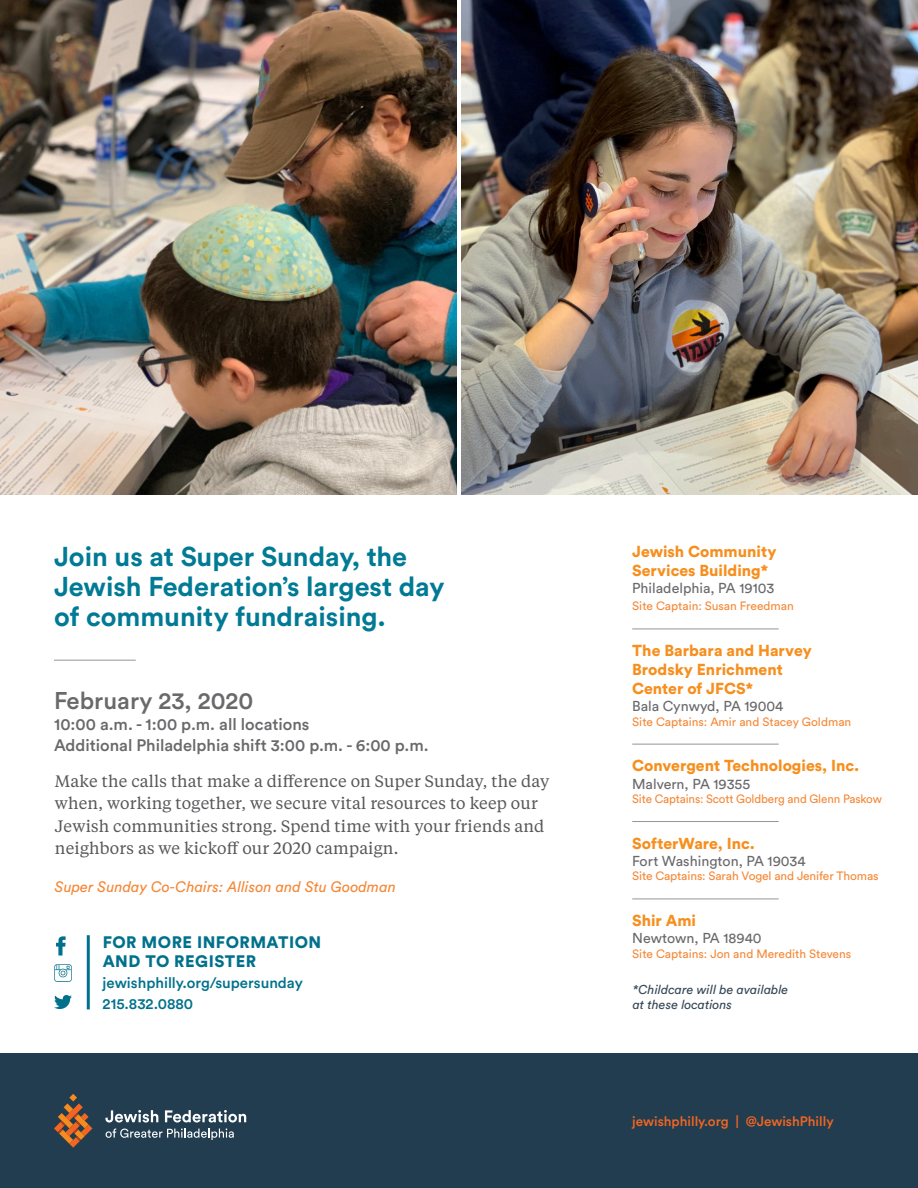
<style>
.page{position:relative;width:918px;height:1188px;background:#fff}
.page>*{position:absolute;margin:0;border:0;box-sizing:border-box;transform-origin:0 0}
.t1{font:700 27px/30px "Circular Pro";color:#007a95}
.t2{font:500 24px "Circular Pro";color:#69696c}
.t3{font:16.5px/22.5px "Tiempos Text";letter-spacing:.01em;color:#57585a}
.t4{font:500 16.5px "Circular Pro";color:#69696c}
.t5{font:900 16.5px/19.8px "Circular Pro";letter-spacing:.03em;color:#00718c}
.t6{font:900 15.75px/18.9px "Circular Pro";color:#f68f1e}
.t7{font:italic 15px "Circular Pro";color:#f58837}
.t8{font:500 15px/21px "Circular Pro";color:#00718c}
.t9{font:14.25px "Circular Pro";color:#69696c}
.t10{font:500 13.5px "Circular Pro";color:#f36621}
.t11{font:italic 12.75px/15.3px "Circular Pro";color:#354856}
.t12{font:12px "Circular Pro";letter-spacing:-.01em;color:#f58837}
</style>
<div class="page">
<img style="left:0;top:0;width:456px;height:495px">
<hr style="left:54px;top:660px;width:82px;height:1px;background:#939598">
<hr style="left:87px;top:935px;width:3px;height:74px;background:#00718c">
<img style="left:56px;top:936px;width:10px;height:19px">
<img style="left:54px;top:964px;width:18px;height:18px">
<img style="left:55px;top:995px;width:16px;height:14px">
<div style="left:0;top:1053px;width:918px;height:135px;background:#223d50"></div>
<svg style="left:105px;top:1110px;width:141px;height:30px"></svg>
<svg style="left:54px;top:1094px;width:38px;height:54px"></svg>
<hr style="left:632px;top:629px;width:147px;height:1px;background:#939598">
<hr style="left:632px;top:744px;width:147px;height:1px;background:#939598">
<hr style="left:632px;top:821px;width:147px;height:1px;background:#939598">
<hr style="left:632px;top:899px;width:147px;height:1px;background:#939598">
<img style="left:462px;top:0;width:456px;height:495px">
<p class="t1" style="left:54px;top:541px;width:392px">Join us at Super Sunday, the<br>Jewish Federation’s largest day of community fundraising.</p>
<p class="t6" style="left:632px;top:542px;width:146px">Jewish Community<br>Services Building*</p>
<p class="t9" style="left:632px;top:579px;width:144px">Philadelphia, PA 19103</p>
<p class="t12" style="left:632px;top:598px;width:163px">Site Captain: Susan Freedman</p>
<p class="t6" style="left:632px;top:641px;width:181px">The Barbara and Harvey<br>Brodsky Enrichment<br>Center of JFCS*</p>
<p class="t9" style="left:632px;top:697px;width:153px">Bala Cynwyd, PA 19004</p>
<p class="t12" style="left:632px;top:713px;width:221px">Site Captains: Amir and Stacey Goldman</p>
<p class="t6" style="left:632px;top:756px;width:229px">Convergent Technologies, Inc.</p>
<p class="t9" style="left:632px;top:774px;width:120px">Malvern, PA 19355</p>
<p class="t12" style="left:632px;top:791px;width:251px">Site Captains: Scott Goldberg and Glenn Paskow</p>
<p class="t6" style="left:632px;top:833px;width:124px">SofterWare, Inc.</p>
<p class="t9" style="left:632px;top:851px;width:175px">Fort Washington, PA 19034</p>
<p class="t12" style="left:632px;top:868px;width:248px">Site Captains: Sarah Vogel and Jenifer Thomas</p>
<p class="t6" style="left:632px;top:911px;width:65px">Shir Ami</p>
<p class="t9" style="left:632px;top:929px;width:131px">Newtown, PA 18940</p>
<p class="t12" style="left:632px;top:946px;width:221px">Site Captains: Jon and Meredith Stevens</p>
<p class="t2" style="left:54px;top:684px;width:201px">February 23, 2020</p>
<p class="t4" style="left:54px;top:713px;width:257px">10:00 a.m. - 1:00 p.m. all locations</p>
<p class="t4" style="left:54px;top:734px;width:376px">Additional Philadelphia shift 3:00 p.m. - 6:00 p.m.</p>
<p class="t3" style="left:55px;top:769px;width:496px">Make the calls that make a difference on Super Sunday, the day when, working together, we secure vital resources to keep our Jewish communities strong. Spend time with your friends and neighbors as we kickoff our 2020 campaign.</p>
<p class="t7" style="left:55px;top:877px;width:343px">Super Sunday Co-Chairs: Allison and Stu Goodman</p>
<p class="t5" style="left:103px;top:931px;width:220px">FOR MORE INFORMATION<br>AND TO REGISTER</p>
<p class="t8" style="left:103px;top:972px;width:202px">jewishphilly.org/supersunday<br>215.832.0880</p>
<p class="t11" style="left:633px;top:981px;width:157px">*Childcare will be available at these locations</p>
<p class="t10" style="left:632px;top:1112px;width:203px">jewishphilly.org | @JewishPhilly</p>
</div>
